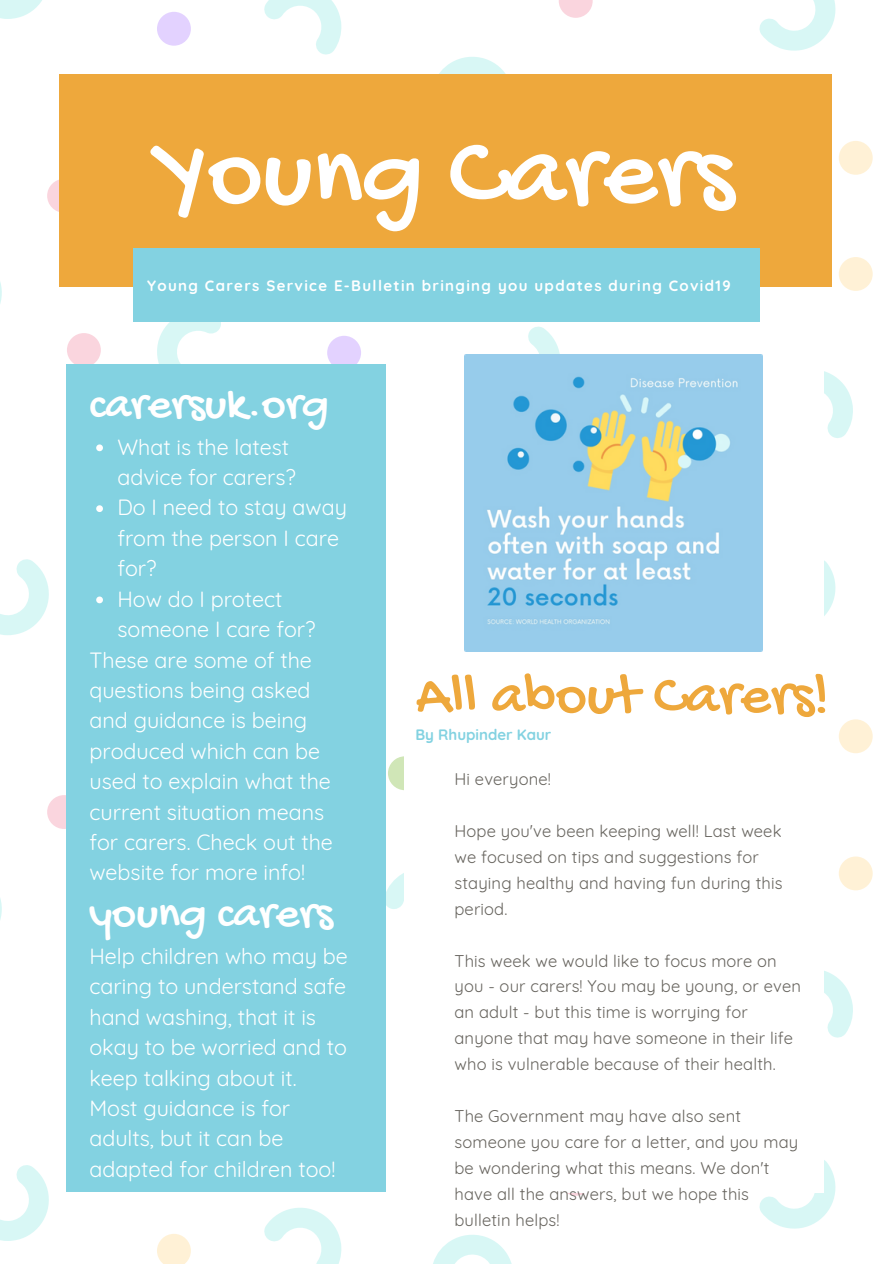
<style>
.page{position:relative;width:894px;height:1264px;background:#fff}
.page>*{position:absolute;margin:0;border:0;box-sizing:border-box;transform-origin:0 0}
.t1{font:105.9px "Gochi Hand";color:#fff}
.t2{font:59.55px "Gochi Hand";color:#eea83c}
.t3{font:46.35px "Gochi Hand";color:#fff}
.t4{font:21.45px/30.5px "Quicksand";color:#fff}
.t5{font:16.5px/26px "Quicksand";letter-spacing:.01em;color:#67645e}
.t6{font:700 15px "Quicksand";letter-spacing:.09em;color:#fff}
.t7{font:700 15px "Quicksand";color:#83d2e1}
</style>
<div class="page">
<svg style="left:47px;top:795px;width:34px;height:34px"></svg>
<div style="left:388px;top:756px;width:34px;height:34px;background:#d0e6b7;border-radius:50%"></div>
<svg style="left:0;top:559px;width:49px;height:76px"></svg>
<svg style="left:386px;top:873px;width:18px;height:36px"></svg>
<svg style="left:0;top:898px;width:2px;height:22px"></svg>
<div style="left:838px;top:719px;width:34px;height:34px;background:#fff1d6;border-radius:50%"></div>
<div style="left:838px;top:257px;width:34px;height:34px;background:#fff1d6;border-radius:50%"></div>
<svg style="left:528px;top:326px;width:32px;height:28px"></svg>
<svg style="left:824px;top:560px;width:12px;height:56px"></svg>
<svg style="left:824px;top:371px;width:29px;height:67px"></svg>
<svg style="left:558px;top:1161px;width:34px;height:34px"></svg>
<div style="left:838px;top:856px;width:34px;height:34px;background:#fff1d6;border-radius:50%"></div>
<svg style="left:759px;top:1160px;width:77px;height:69px"></svg>
<svg style="left:824px;top:971px;width:29px;height:67px"></svg>
<svg style="left:433px;top:1235px;width:78px;height:28px"></svg>
<svg style="left:157px;top:1234px;width:34px;height:29px"></svg>
<svg style="left:0;top:1165px;width:49px;height:75px"></svg>
<svg style="left:264px;top:1208px;width:77px;height:55px"></svg>
<div style="left:47px;top:179px;width:34px;height:34px;background:#fad5de;border-radius:50%"></div>
<div style="left:67px;top:333px;width:34px;height:34px;background:#fad5de;border-radius:50%"></div>
<div style="left:157px;top:12px;width:34px;height:34px;background:#e3d2ff;border-radius:50%"></div>
<div style="left:327px;top:336px;width:34px;height:33px;background:#e3d2ff;border-radius:50%"></div>
<svg style="left:0;top:0;width:42px;height:19px"></svg>
<svg style="left:264px;top:0;width:77px;height:55px"></svg>
<svg style="left:157px;top:322px;width:64px;height:42px"></svg>
<svg style="left:0;top:282px;width:2px;height:22px"></svg>
<svg style="left:559px;top:0;width:33px;height:18px"></svg>
<div style="left:838px;top:141px;width:34px;height:34px;background:#fff1d6;border-radius:50%"></div>
<svg style="left:759px;top:0;width:77px;height:51px"></svg>
<svg style="left:439px;top:57px;width:67px;height:17px"></svg>
<div style="left:783px;top:74px;width:48px;height:212px;background:#eea83c"></div>
<div style="left:107px;top:74px;width:676px;height:212px;background:#eea83c"></div>
<div style="left:59px;top:74px;width:48px;height:212px;background:#eea83c"></div>
<div style="left:720px;top:248px;width:39px;height:74px;background:#83d2e1"></div>
<div style="left:172px;top:248px;width:548px;height:74px;background:#83d2e1"></div>
<div style="left:133px;top:248px;width:39px;height:74px;background:#83d2e1"></div>
<div style="left:67px;top:418px;width:319px;height:725px;background:#83d2e1"></div>
<div style="left:67px;top:364px;width:319px;height:54px;background:#83d2e1"></div>
<div style="left:67px;top:1143px;width:319px;height:48px;background:#83d2e1"></div>
<div style="left:404px;top:419px;width:419px;height:725px;background:#fff"></div>
<div style="left:404px;top:1144px;width:419px;height:48px;background:#fff"></div>
<img style="left:464px;top:354px;width:298px;height:297px">
<svg style="left:96px;top:444px;width:7px;height:7px"></svg>
<svg style="left:96px;top:505px;width:7px;height:7px"></svg>
<svg style="left:96px;top:596px;width:7px;height:7px"></svg>
<h1 class="t1" style="left:158px;top:118px;width:576px">Young Carers</h1>
<p class="t6" style="left:147px;top:275px;width:584px">Young Carers Service E-Bulletin bringing you updates during Covid19</p>
<h3 class="t3" style="left:89px;top:380px;width:241px">carersuk.org</h3>
<h3 class="t4" style="left:117px;top:431px;width:173px">What is the latest</h3>
<h3 class="t4" style="left:117px;top:462px;width:180px">advice for carers?</h3>
<h3 class="t4" style="left:117px;top:492px;width:231px">Do I need to stay away</h3>
<h3 class="t4" style="left:117px;top:522px;width:223px">from the person I care</h3>
<h3 class="t4" style="left:117px;top:553px;width:41px">for?</h3>
<h3 class="t4" style="left:117px;top:583px;width:166px">How do I protect</h3>
<h3 class="t4" style="left:117px;top:614px;width:200px">someone I care for?</h3>
<h3 class="t4" style="left:89px;top:644px;width:224px">These are some of the</h3>
<h3 class="t4" style="left:89px;top:674px;width:222px">questions being asked</h3>
<h3 class="t4" style="left:89px;top:705px;width:219px">and guidance is being</h3>
<h3 class="t4" style="left:89px;top:735px;width:232px">produced which can be</h3>
<h3 class="t4" style="left:89px;top:766px;width:243px">used to explain what the</h3>
<h3 class="t4" style="left:89px;top:796px;width:236px">current situation means</h3>
<h3 class="t4" style="left:89px;top:826px;width:245px">for carers. Check out the</h3>
<h3 class="t4" style="left:89px;top:857px;width:217px">website for more info!</h3>
<h3 class="t3" style="left:89px;top:889px;width:245px">young carers</h3>
<h3 class="t4" style="left:89px;top:940px;width:260px">Help children who may be caring to understand safe hand washing, that it is okay to be worried and to keep talking about it.<br>Most guidance is for adults, but it can be adapted for children too!</h3>
<h2 class="t2" style="left:415px;top:664px;width:414px">All about Carers!</h2>
<p class="t7" style="left:415px;top:725px;width:137px">By Rhupinder Kaur</p>
<p class="t5" style="left:454px;top:766px;width:98px">Hi everyone!</p>
<p class="t5" style="left:454px;top:817px;width:329px">Hope you've been keeping well! Last week we focused on tips and suggestions for staying healthy and having fun during this period.</p>
<p class="t5" style="left:454px;top:947px;width:348px">This week we would like to focus more on you - our carers! You may be young, or even an adult - but this time is worrying for anyone that may have someone in their life who is vulnerable because of their health.</p>
<p class="t5" style="left:454px;top:1102px;width:345px">The Government may have also sent someone you care for a letter, and you may be wondering what this means. We don't have all the answers, but we hope this bulletin helps!</p>
</div>
